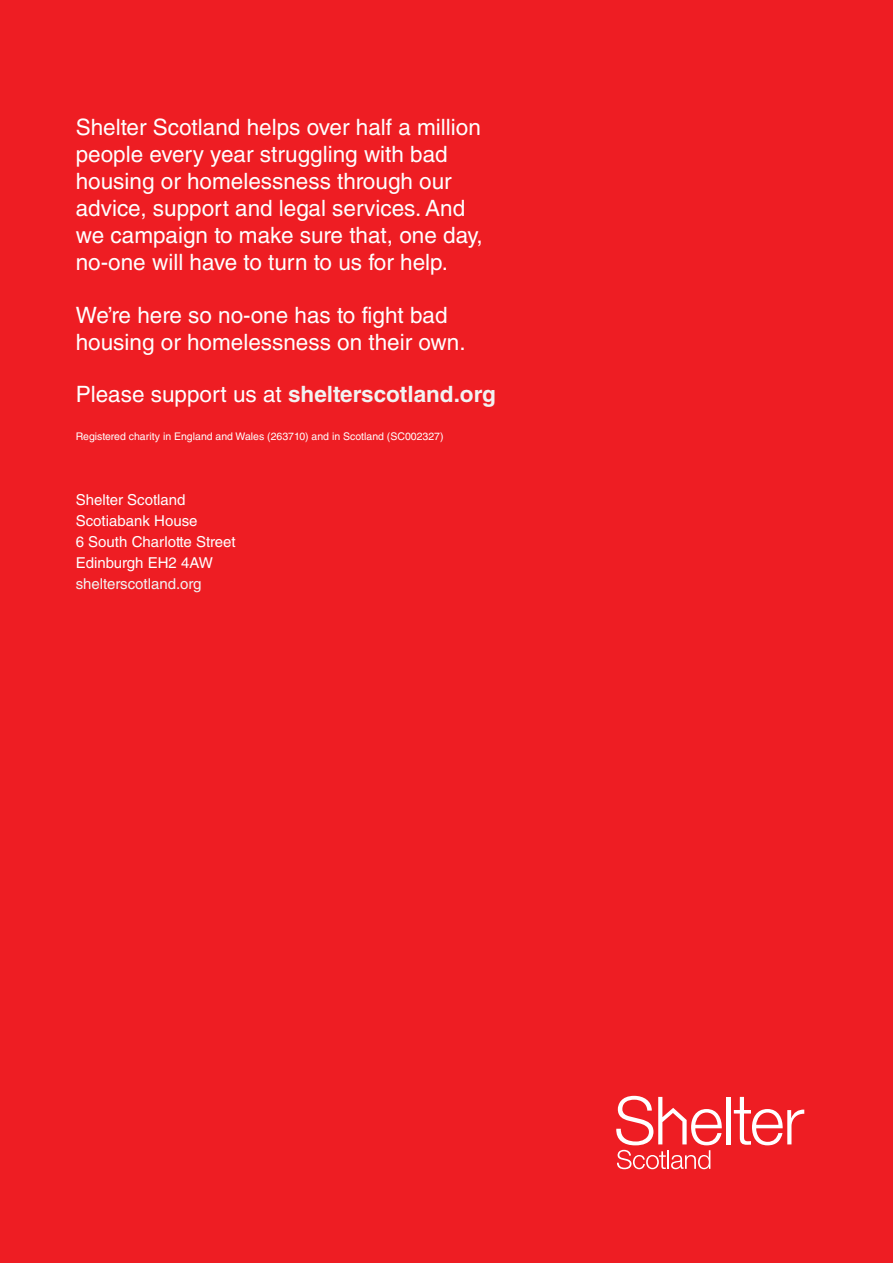
<style>
.page{position:relative;width:893px;height:1263px;background:#ee1d23}
.page>*{position:absolute;margin:0;border:0;box-sizing:border-box;transform-origin:0 0}
.t1{font:22.5px/27px "Helvetica LT Std";color:#fff}
.t2{font:700 22.5px "Helvetica LT Std";color:#f2f2f2}
.t3{font:15px/21px "Helvetica LT Std";color:#fff}
.t4{font:15px "Helvetica LT Std";color:#f2f2f2}
.t5{font:10.5px "Helvetica LT Std";color:#fff}
.s1{font-weight:400;color:#fff}
</style>
<div class="page">
<svg style="left:734px;top:1097px;width:70px;height:48px"></svg>
<div style="left:726px;top:1097px;width:5px;height:47px;background:#fff"></div>
<svg style="left:616px;top:1096px;width:106px;height:73px"></svg>
<p class="t1" style="left:76px;top:114px;width:408px">Shelter Scotland helps over half a million people every year struggling with bad housing or homelessness through our advice, support and legal services. And we campaign to make sure that, one day, no-one will have to turn to us for help.</p>
<p class="t1" style="left:76px;top:301px;width:391px">We’re here so no-one has to fight bad housing or homelessness on their own.</p>
<p class="t2" style="left:76px;top:380px;width:422px"><span class="s1">Please support us at</span> shelterscotland.org</p>
<p class="t5" style="left:76px;top:430px;width:369px">Registered charity in England and Wales (263710) and in Scotland (SC002327)</p>
<p class="t3" style="left:76px;top:489px;width:161px">Shelter Scotland<br>Scotiabank House<br>6 South Charlotte Street<br>Edinburgh EH2 4AW</p>
<p class="t4" style="left:76px;top:575px;width:127px">shelterscotland.org</p>
</div>
